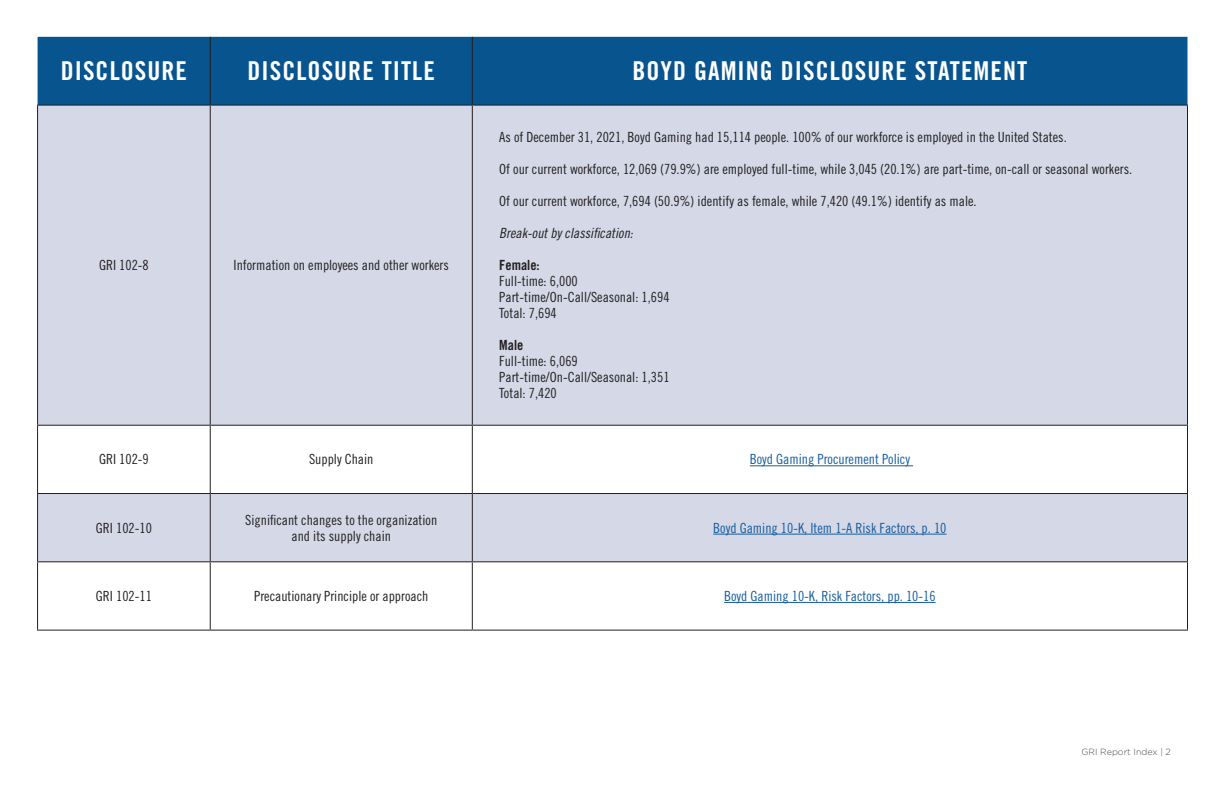
<style>
.page{position:relative;width:1224px;height:792px;background:#fff}
.page>*{position:absolute;margin:0;border:0;box-sizing:border-box;transform-origin:0 0}
.t1{font:26px "Trade Gothic LT Std Bd Cn 20";letter-spacing:.04em;color:#fff}
.t2{font:14px/16px "Trade Gothic LT Std Cn 18";color:#231f20}
.t3{font:14px "Trade Gothic LT Std Cn 18";color:#175d9e}
.t4{font:italic 14px "Trade Gothic LT Std Cn 18";color:#231f20}
.t5{font:14px "Trade Gothic LT Std Bd Cn 20";color:#231f20}
.t6{font:300 9px "Gotham";color:#4c4c4c}
</style>
<div class="page">
<div style="left:38px;top:37px;width:1150px;height:68px;background:#07548f"></div>
<div style="left:38px;top:106px;width:1149px;height:455px;background:#d4d8e7"></div>
<svg style="left:38px;top:426px;width:1149px;height:67px"></svg>
<hr style="left:210px;top:37px;width:1px;height:68px;background:#231f20">
<hr style="left:472px;top:37px;width:1px;height:68px;background:#231f20">
<hr style="left:37px;top:426px;width:1px;height:67px;background:#231f20">
<hr style="left:210px;top:426px;width:1px;height:67px;background:#231f20">
<hr style="left:472px;top:426px;width:1px;height:67px;background:#231f20">
<hr style="left:1187px;top:426px;width:1px;height:67px;background:#231f20">
<hr style="left:37px;top:562px;width:1px;height:68px;background:#231f20">
<hr style="left:210px;top:562px;width:1px;height:68px;background:#231f20">
<hr style="left:472px;top:562px;width:1px;height:68px;background:#231f20">
<hr style="left:1187px;top:562px;width:1px;height:68px;background:#231f20">
<hr style="left:37px;top:630px;width:173px;height:1px;background:#231f20">
<hr style="left:210px;top:630px;width:262px;height:1px;background:#231f20">
<hr style="left:472px;top:630px;width:716px;height:1px;background:#231f20">
<hr style="left:37px;top:106px;width:1px;height:319px;background:#231f20">
<hr style="left:37px;top:105px;width:173px;height:1px;background:#231f20">
<hr style="left:210px;top:105px;width:262px;height:1px;background:#231f20">
<hr style="left:472px;top:105px;width:716px;height:1px;background:#231f20">
<hr style="left:210px;top:106px;width:1px;height:319px;background:#231f20">
<hr style="left:472px;top:106px;width:1px;height:319px;background:#231f20">
<hr style="left:1187px;top:106px;width:1px;height:319px;background:#231f20">
<hr style="left:37px;top:425px;width:173px;height:1px;background:#231f20">
<hr style="left:210px;top:425px;width:262px;height:1px;background:#231f20">
<hr style="left:472px;top:425px;width:716px;height:1px;background:#231f20">
<hr style="left:37px;top:493px;width:173px;height:1px;background:#231f20">
<hr style="left:37px;top:494px;width:1px;height:67px;background:#231f20">
<hr style="left:210px;top:493px;width:262px;height:1px;background:#231f20">
<hr style="left:210px;top:494px;width:1px;height:67px;background:#231f20">
<hr style="left:472px;top:493px;width:716px;height:1px;background:#231f20">
<hr style="left:472px;top:494px;width:1px;height:67px;background:#231f20">
<hr style="left:1187px;top:494px;width:1px;height:67px;background:#231f20">
<hr style="left:37px;top:561px;width:173px;height:1px;background:#231f20">
<hr style="left:210px;top:561px;width:262px;height:1px;background:#231f20">
<hr style="left:472px;top:561px;width:716px;height:1px;background:#231f20">
<hr style="left:750px;top:465px;width:163px;height:1px;background:#175d9e">
<hr style="left:713px;top:534px;width:234px;height:1px;background:#175d9e">
<hr style="left:724px;top:602px;width:212px;height:1px;background:#175d9e">
<h1 class="t1" style="left:61px;top:55px;width:128px">DISCLOSURE</h1>
<h1 class="t1" style="left:248px;top:55px;width:189px">DISCLOSURE TITLE</h1>
<h1 class="t1" style="left:633px;top:55px;width:396px">BOYD GAMING DISCLOSURE STATEMENT</h1>
<p class="t2" style="left:99px;top:257px;width:51px">GRI 102-8</p>
<p class="t2" style="left:234px;top:257px;width:217px">Information on employees and other workers</p>
<p class="t2" style="left:499px;top:129px;width:569px">As of December 31, 2021, Boyd Gaming had 15,114 people. 100% of our workforce is employed in the United States.</p>
<p class="t2" style="left:499px;top:161px;width:634px">Of our current workforce, 12,069 (79.9%) are employed full-time, while 3,045 (20.1%) are part-time, on-call or seasonal workers.</p>
<p class="t2" style="left:499px;top:193px;width:479px">Of our current workforce, 7,694 (50.9%) identify as female, while 7,420 (49.1%) identify as male.</p>
<p class="t4" style="left:499px;top:225px;width:138px">Break-outbyclassification:</p>
<p class="t5" style="left:499px;top:257px;width:42px">Female:</p>
<p class="t2" style="left:499px;top:273px;width:172px">Full-time: 6,000<br>Part-time/On-Call/Seasonal: 1,694<br>Total: 7,694</p>
<p class="t5" style="left:499px;top:337px;width:26px">Male</p>
<p class="t2" style="left:499px;top:353px;width:172px">Full-time: 6,069<br>Part-time/On-Call/Seasonal: 1,351<br>Total: 7,420</p>
<p class="t2" style="left:99px;top:451px;width:51px">GRI 102-9</p>
<p class="t2" style="left:309px;top:451px;width:66px">Supply Chain</p>
<p class="t3" style="left:750px;top:451px;width:162px">Boyd Gaming Procurement Policy</p>
<p class="t2" style="left:96px;top:520px;width:57px">GRI 102-10</p>
<p class="t2" style="left:245px;top:512px;width:194px;text-align:center">Significant changes to the organization and its supply chain</p>
<p class="t3" style="left:713px;top:519px;width:235px">Boyd Gaming 10-K, Item 1-A Risk Factors, p. 10</p>
<p class="t2" style="left:96px;top:588px;width:57px">GRI 102-11</p>
<p class="t2" style="left:254px;top:588px;width:176px">Precautionary Principle or approach</p>
<p class="t3" style="left:724px;top:588px;width:213px">Boyd Gaming 10-K, Risk Factors, pp. 10-16</p>
<p class="t6" style="left:1082px;top:747px;width:91px">GRI Report Index | 2</p>
</div>
